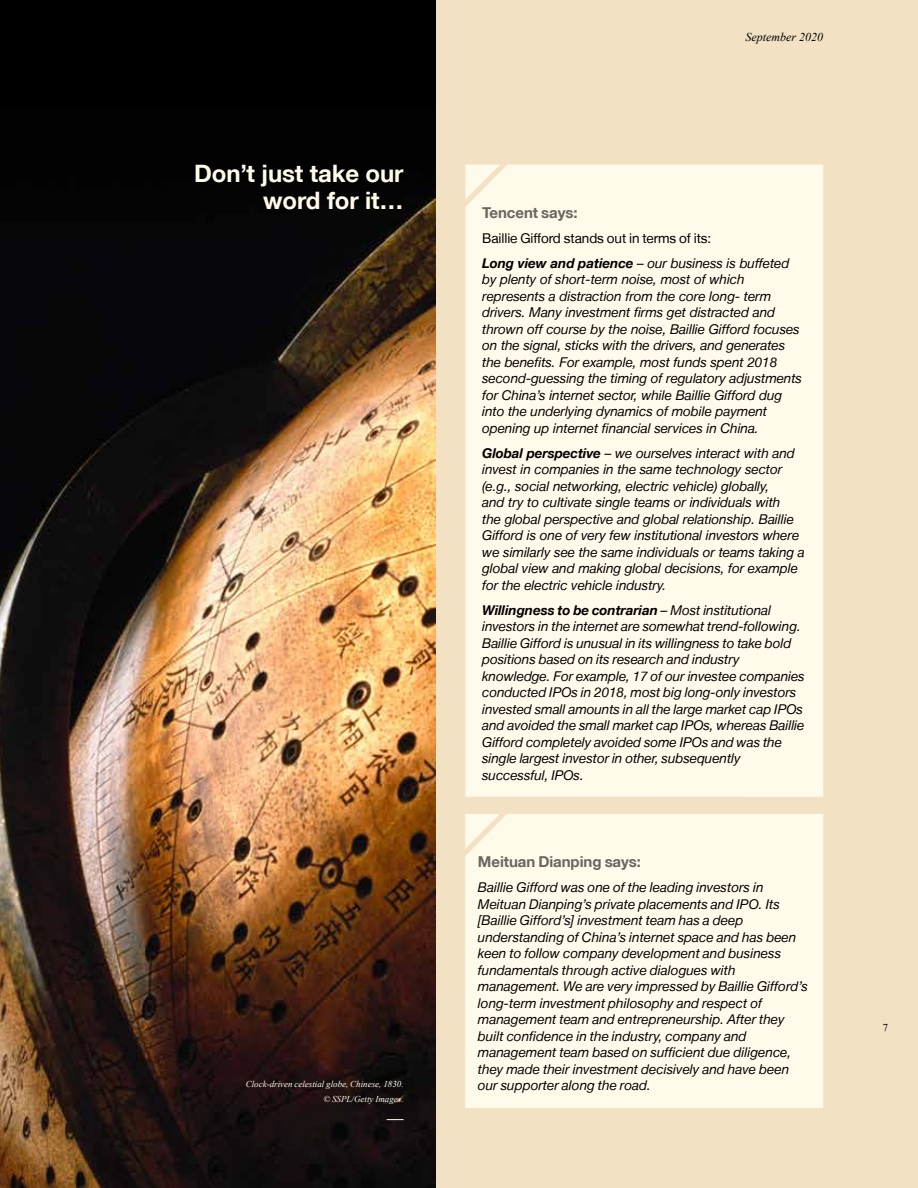
<style>
.page{position:relative;width:918px;height:1188px;background:#fff}
.page>*{position:absolute;margin:0;border:0;box-sizing:border-box;transform-origin:0 0}
.t1{font:700 24px/27px "Helvetica Neue LT";letter-spacing:-.005em;color:#fffaea;text-align:right}
.t2{font:700 15px "Helvetica Neue LT";letter-spacing:-.005em;color:#6a6761}
.t3{font:italic 13.5px/16.5px "Helvetica Neue LT";letter-spacing:-.005em;color:#000}
.t4{font:13.5px/25px "Helvetica Neue LT";letter-spacing:-.005em;color:#000}
.t5{font:italic 12px "Times New Roman";color:#000}
.t6{font:10.5px "Times New Roman";color:#000}
.t7{font:italic 9px/14.7px "Times New Roman";color:#fffaea;text-align:right}
.s1{font-weight:700;font-style:italic}
.s2{font-style:italic}
.s3{font-weight:700}
</style>
<div class="page">
<div style="left:435px;top:0;width:483px;height:1188px;background:#f2e1c3"></div>
<img style="left:0;top:0;width:435px;height:1188px">
<svg style="left:387px;top:1119px;width:17px;height:1px"></svg>
<div style="left:465px;top:165px;width:358px;height:632px;background:#fffaea"></div>
<div style="left:465px;top:814px;width:358px;height:294px;background:#fffaea"></div>
<h1 class="t1" style="left:194px;top:159px;width:211px">Don’t just take our word for it…</h1>
<p class="t7" style="left:246px;top:1077px;width:159px">Clock-driven celestial globe, Chinese, 1830. © SSPL/Getty Images.</p>
<p class="t5" style="left:746px;top:29px;width:79px">September 2020</p>
<p class="t2" style="left:482px;top:203px;width:97px">Tencent says:</p>
<p class="t4" style="left:482px;top:225px;width:309px">Baillie Gifford stands out in terms of its:<br><span class="s1">Long view and patience</span> <span class="s2">– our business is buffeted</span></p>
<p class="t3" style="left:482px;top:271px;width:321px">by plenty of short-term noise, most of which represents a distraction from the core long- term drivers. Many investment firms get distracted and thrown off course by the noise, Baillie Gifford focuses on the signal, sticks with the drivers, and generates the benefits. For example, most funds spent 2018 second-guessing the timing of regulatory adjustments for China’s internet sector, while Baillie Gifford dug into the underlying dynamics of mobile payment opening up internet financial services in China.</p>
<p class="t3" style="left:482px;top:444px;width:324px"><span class="s3">Global perspective</span> – we ourselves interact with and invest in companies in the same technology sector (e.g., social networking, electric vehicle) globally,<br>and try to cultivate single teams or individuals with<br>the global perspective and global relationship. Baillie Gifford is one of very few institutional investors where we similarly see the same individuals or teams taking a global view and making global decisions, for example for the electric vehicle industry.</p>
<p class="t3" style="left:482px;top:601px;width:324px"><span class="s3">Willingness to be contrarian</span> – Most institutional investors in the internet are somewhat trend-following.<br>Baillie Gifford is unusual in its willingness to take bold positions based on its research and industry knowledge. For example, 17 of our investee companies conducted IPOs in 2018, most big long-only investors invested small amounts in all the large market cap IPOs and avoided the small market cap IPOs, whereas Baillie Gifford completely avoided some IPOs and was the single largest investor in other, subsequently successful, IPOs.</p>
<p class="t2" style="left:478px;top:852px;width:165px">Meituan Dianping says:</p>
<p class="t3" style="left:478px;top:879px;width:332px">Baillie Gifford was one of the leading investors in Meituan Dianping’s private placements and IPO. Its [Baillie Gifford’s] investment team has a deep understanding of China’s internet space and has been keen to follow company development and business fundamentals through active dialogues with management. We are very impressed by Baillie Gifford’s long-term investment philosophy and respect of management team and entrepreneurship. After they built confidence in the industry, company and management team based on sufficient due diligence, they made their investment decisively and have been our supporter along the road.</p>
<p class="t6" style="left:883px;top:1020px;width:7px">7</p>
</div>
